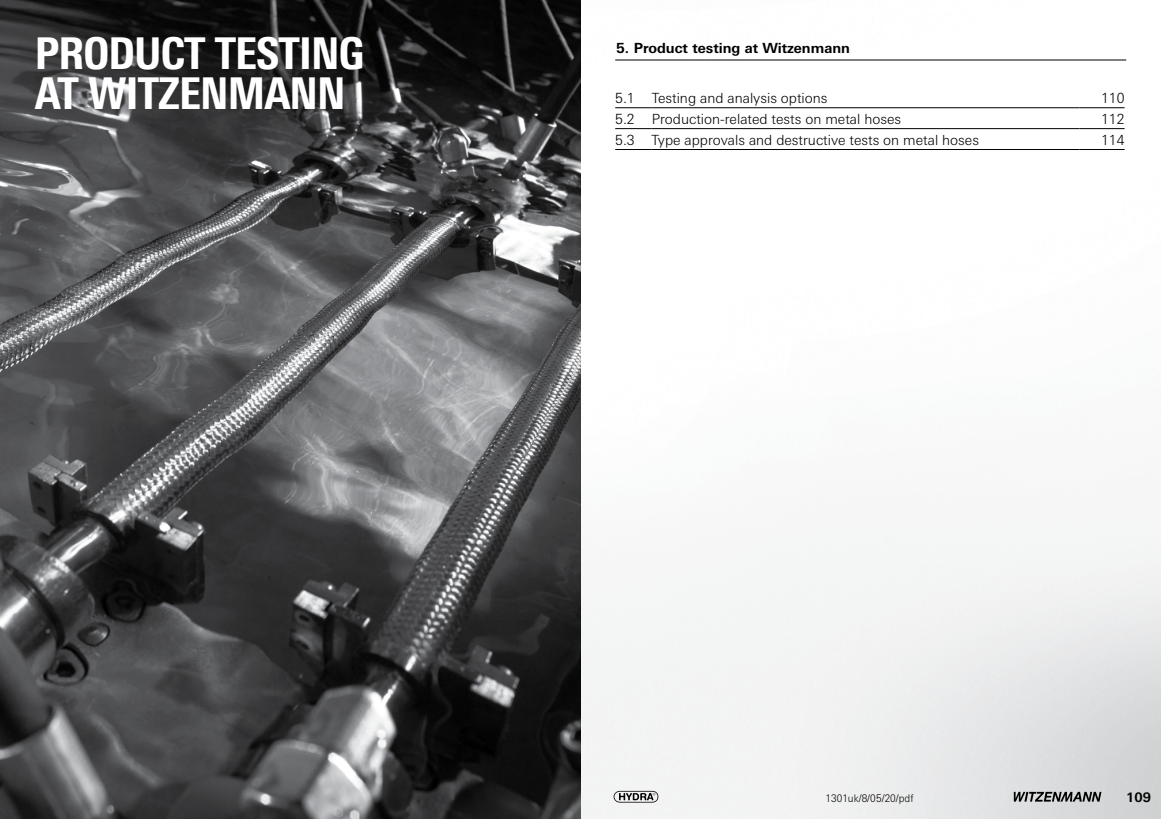
<style>
.page{position:relative;width:1161px;height:819px;background:#fff}
.page>*{position:absolute;margin:0;border:0;box-sizing:border-box;transform-origin:0 0}
.t1{font:800 condensed 43.75px/40.2px "Linotype Univers";letter-spacing:-.02em;color:#fff}
.t2{font:300 14px "Linotype Univers Basic";color:#000}
.t3{font:700 14px "Linotype Univers Basic";color:#000}
.t4{font:700 13.12px "Linotype Univers Basic";color:#000}
.t5{font:300 10.5px "Linotype Univers Basic";color:#000;scale:.95 1}
</style>
<div class="page">
<img style="left:580px;top:0;width:581px;height:819px">
<svg style="left:1014px;top:791px;width:87px;height:10px"></svg>
<svg style="left:614px;top:790px;width:44px;height:12px"></svg>
<img style="left:0;top:0;width:580px;height:819px">
<hr style="left:615px;top:107px;width:37px;height:1px;background:#000">
<hr style="left:652px;top:107px;width:427px;height:1px;background:#000">
<hr style="left:1079px;top:107px;width:45px;height:1px;background:#000">
<hr style="left:615px;top:128px;width:37px;height:1px;background:#000">
<hr style="left:652px;top:128px;width:427px;height:1px;background:#000">
<hr style="left:1079px;top:128px;width:45px;height:1px;background:#000">
<hr style="left:615px;top:149px;width:37px;height:1px;background:#000">
<hr style="left:652px;top:149px;width:427px;height:1px;background:#000">
<hr style="left:1079px;top:149px;width:45px;height:1px;background:#000">
<hr style="left:615px;top:60px;width:511px;height:1px;background:#000">
<h1 class="t1" style="left:35px;top:32px;width:331px">PRODUCT TESTING<br>AT WITZENMANN</h1>
<p class="t3" style="left:616px;top:40px;width:235px">5. Product testing at Witzenmann</p>
<p class="t2" style="left:615px;top:89px;width:214px">5.1 Testing and analysis options</p>
<p class="t2" style="left:1101px;top:89px;width:25px">110</p>
<p class="t2" style="left:615px;top:110px;width:287px">5.2 Production-related tests on metal hoses</p>
<p class="t2" style="left:1101px;top:110px;width:25px">112</p>
<p class="t2" style="left:615px;top:131px;width:365px">5.3 Type approvals and destructive tests on metal hoses</p>
<p class="t2" style="left:1101px;top:131px;width:25px">114</p>
<p class="t5" style="left:825px;top:791px;width:94px">1301uk/8/05/20/pdf</p>
<p class="t4" style="left:1126px;top:789px;width:26px">109</p>
</div>
